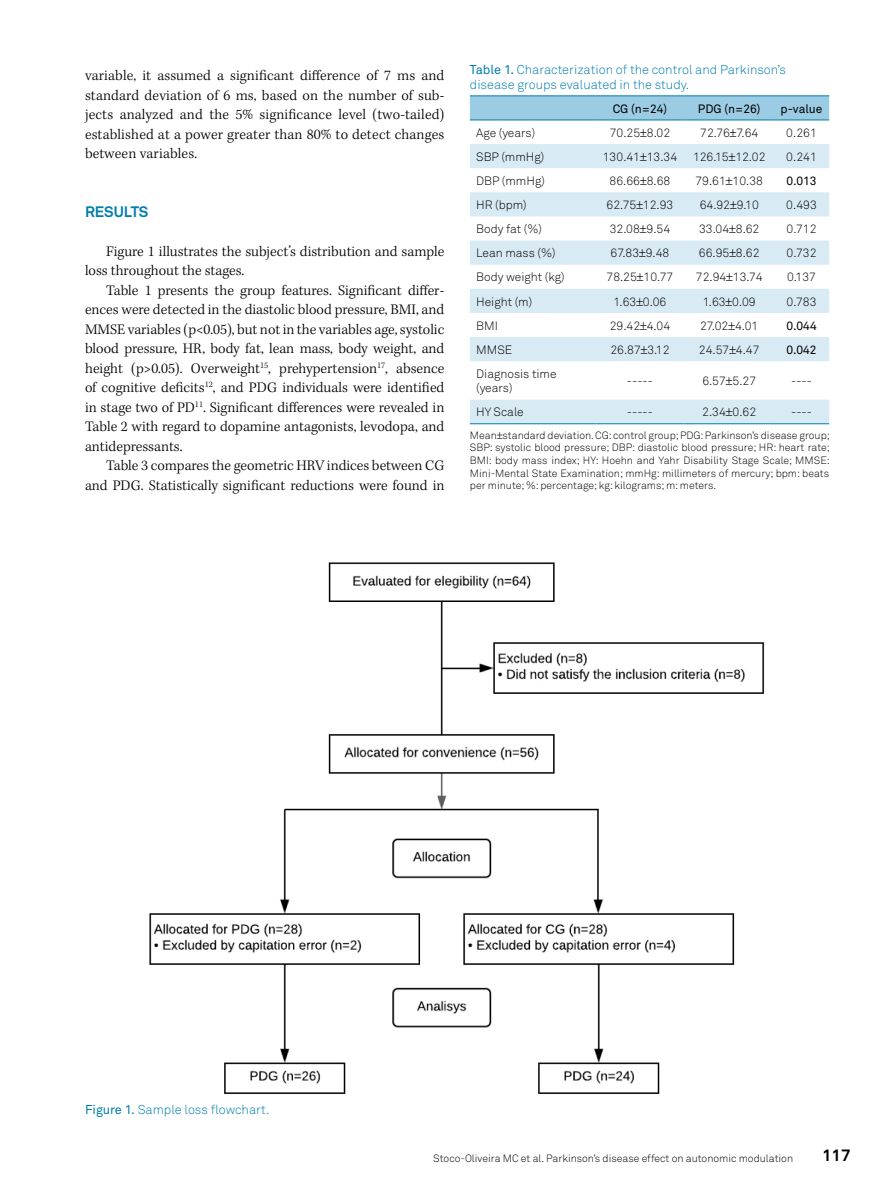
<style>
.page{position:relative;width:893px;height:1191px;background:#fff}
.page>*{position:absolute;margin:0;border:0;box-sizing:border-box;transform-origin:0 0}
.t1{font:700 16.5px "Akkurat Pro";color:#000}
.t2{font:300 15px/19.5px "Kepler Std";color:#000;text-align:justify}
.t3{font:700 15px "Akkurat Pro";letter-spacing:-.005em;color:#007dac}
.t4{font:12.75px/15.3px "Akkurat Light Pro";color:#007dac}
.t5{font:12px/14.4px "Akkurat Light Pro";color:#000}
.t6{font:12px "Akkurat Pro";color:#000}
.t7{font:10.5px/12.6px "Akkurat Light Pro";color:#000;text-align:justify}
.s1{font-family:"Akkurat Pro"}
</style>
<div class="page">
<img style="left:149px;top:562px;width:616px;height:532px">
<svg style="left:470px;top:96px;width:359px;height:24px"></svg>
<svg style="left:470px;top:144px;width:359px;height:279px;fill:#dbebf4"></svg>
<hr style="left:470px;top:95px;width:125px;height:1px;background:#007dac">
<hr style="left:595px;top:95px;width:90px;height:1px;background:#007dac">
<hr style="left:685px;top:95px;width:89px;height:1px;background:#007dac">
<hr style="left:774px;top:95px;width:55px;height:1px;background:#007dac">
<hr style="left:470px;top:120px;width:125px;height:1px;background:#007dac">
<hr style="left:595px;top:120px;width:90px;height:1px;background:#007dac">
<hr style="left:685px;top:120px;width:89px;height:1px;background:#007dac">
<hr style="left:774px;top:120px;width:55px;height:1px;background:#007dac">
<hr style="left:470px;top:423px;width:125px;height:1px;background:#007dac">
<hr style="left:595px;top:423px;width:90px;height:1px;background:#007dac">
<hr style="left:685px;top:423px;width:89px;height:1px;background:#007dac">
<hr style="left:774px;top:423px;width:55px;height:1px;background:#007dac">
<svg style="left:640px;top:153px;width:7px;height:8px"></svg>
<svg style="left:729px;top:153px;width:6px;height:8px"></svg>
<svg style="left:640px;top:177px;width:7px;height:8px"></svg>
<svg style="left:726px;top:177px;width:6px;height:8px"></svg>
<svg style="left:636px;top:201px;width:7px;height:8px"></svg>
<svg style="left:730px;top:201px;width:7px;height:8px"></svg>
<svg style="left:640px;top:225px;width:6px;height:8px"></svg>
<svg style="left:729px;top:225px;width:7px;height:8px"></svg>
<svg style="left:639px;top:249px;width:7px;height:8px"></svg>
<svg style="left:729px;top:249px;width:7px;height:8px"></svg>
<svg style="left:637px;top:274px;width:6px;height:7px"></svg>
<svg style="left:726px;top:274px;width:7px;height:7px"></svg>
<svg style="left:636px;top:298px;width:7px;height:7px"></svg>
<svg style="left:726px;top:298px;width:6px;height:7px"></svg>
<svg style="left:640px;top:322px;width:7px;height:8px"></svg>
<svg style="left:728px;top:322px;width:7px;height:8px"></svg>
<svg style="left:641px;top:346px;width:6px;height:8px"></svg>
<svg style="left:729px;top:346px;width:7px;height:8px"></svg>
<svg style="left:726px;top:377px;width:6px;height:8px"></svg>
<svg style="left:726px;top:409px;width:6px;height:7px"></svg>
<p class="t2" style="left:85px;top:67px;width:361px">variable, it assumed a significant difference of 7 ms and standard deviation of 6 ms, based on the number of sub&shy;jects analyzed and the 5% significance level (two-tailed) established at a power greater than 80% to detect changes between variables.</p>
<p class="t3" style="left:85px;top:202px;width:65px">RESULTS</p>
<p class="t2" style="left:85px;top:242px;width:361px;text-indent:21px">Figure 1 illustrates the subject’s distribution and sample loss throughout the stages.</p>
<p class="t2" style="left:85px;top:281px;width:361px;text-indent:21px">Table 1 presents the group features. Significant differ&shy;ences were detected in the diastolic blood pressure, BMI, and MMSE variables (p&lt;0.05), but not in the variables age, systolic blood pressure, HR, body fat, lean mass, body weight, and height (p&gt;0.05). Overweight<sup>15</sup>, prehypertension<sup>17</sup>, absence of cognitive deficits<sup>12</sup>, and PDG individuals were identified in stage two of PD<sup>11</sup>. Significant differences were revealed in Table 2 with regard to dopamine antagonists, levodopa, and antidepressants.</p>
<p class="t2" style="left:85px;top:457px;width:361px;text-align:right">Table 3 compares the geometric HRV indices between CG and PDG. Statistically significant reductions were found in</p>
<p class="t4" style="left:470px;top:62px;width:318px"><span class="s1">Table 1.</span> Characterization of the control and Parkinson’s disease groups evaluated in the study.</p>
<p class="t6" style="left:613px;top:101px;width:56px">CG (n=24)</p>
<p class="t6" style="left:698px;top:101px;width:64px">PDG (n=26)</p>
<p class="t6" style="left:781px;top:101px;width:43px">p-value</p>
<p class="t5" style="left:476px;top:126px;width:60px">Age (years)</p>
<p class="t5" style="left:610px;top:126px;width:62px">70.25 8.02</p>
<p class="t5" style="left:700px;top:126px;width:60px">72.76 7.64</p>
<p class="t5" style="left:786px;top:126px;width:32px">0.261</p>
<p class="t5" style="left:476px;top:150px;width:70px">SBP (mmHg)</p>
<p class="t5" style="left:603px;top:150px;width:76px">130.41 13.34</p>
<p class="t5" style="left:693px;top:150px;width:74px">126.15 12.02</p>
<p class="t5" style="left:786px;top:150px;width:32px">0.241</p>
<p class="t5" style="left:476px;top:174px;width:70px">DBP (mmHg)</p>
<p class="t5" style="left:610px;top:174px;width:62px">86.66 8.68</p>
<p class="t5" style="left:695px;top:174px;width:69px">79.61 10.38</p>
<p class="t6" style="left:786px;top:174px;width:32px">0.013</p>
<p class="t5" style="left:476px;top:198px;width:52px">HR (bpm)</p>
<p class="t5" style="left:607px;top:198px;width:68px">62.75 12.93</p>
<p class="t5" style="left:700px;top:198px;width:61px">64.92 9.10</p>
<p class="t5" style="left:786px;top:198px;width:32px">0.493</p>
<p class="t5" style="left:476px;top:222px;width:67px">Body fat (%)</p>
<p class="t5" style="left:610px;top:222px;width:62px">32.08 9.54</p>
<p class="t5" style="left:699px;top:222px;width:62px">33.04 8.62</p>
<p class="t5" style="left:787px;top:222px;width:31px">0.712</p>
<p class="t5" style="left:476px;top:246px;width:81px">Lean mass (%)</p>
<p class="t5" style="left:611px;top:246px;width:60px">67.83 9.48</p>
<p class="t5" style="left:699px;top:246px;width:62px">66.95 8.62</p>
<p class="t5" style="left:787px;top:246px;width:31px">0.732</p>
<p class="t5" style="left:476px;top:270px;width:90px">Body weight (kg)</p>
<p class="t5" style="left:606px;top:270px;width:68px">78.25 10.77</p>
<p class="t5" style="left:696px;top:270px;width:68px">72.94 13.74</p>
<p class="t5" style="left:787px;top:270px;width:31px">0.137</p>
<p class="t5" style="left:476px;top:294px;width:58px">Height (m)</p>
<p class="t5" style="left:613px;top:294px;width:54px">1.63 0.06</p>
<p class="t5" style="left:703px;top:294px;width:54px">1.63 0.09</p>
<p class="t5" style="left:787px;top:294px;width:31px">0.783</p>
<p class="t5" style="left:476px;top:318px;width:23px">BMI</p>
<p class="t5" style="left:610px;top:318px;width:62px">29.42 4.04</p>
<p class="t5" style="left:700px;top:318px;width:60px">27.02 4.01</p>
<p class="t6" style="left:786px;top:318px;width:32px">0.044</p>
<p class="t5" style="left:476px;top:342px;width:38px">MMSE</p>
<p class="t5" style="left:610px;top:342px;width:61px">26.87 3.12</p>
<p class="t5" style="left:699px;top:342px;width:62px">24.57 4.47</p>
<p class="t6" style="left:786px;top:342px;width:32px">0.042</p>
<p class="t5" style="left:476px;top:367px;width:82px">Diagnosis time (years)</p>
<p class="t5" style="left:627px;top:374px;width:27px">-----</p>
<p class="t5" style="left:702px;top:374px;width:55px">6.57 5.27</p>
<p class="t5" style="left:791px;top:374px;width:22px">----</p>
<p class="t5" style="left:476px;top:405px;width:49px">HY Scale</p>
<p class="t5" style="left:627px;top:405px;width:27px">-----</p>
<p class="t5" style="left:702px;top:405px;width:55px">2.34 0.62</p>
<p class="t5" style="left:791px;top:405px;width:22px">----</p>
<p class="t7" style="left:470px;top:429px;width:361px">Mean standard deviation. CG: control group; PDG: Parkinson’s disease group; SBP: systolic blood pressure; DBP: diastolic blood pressure; HR: heart rate; BMI: body mass index; HY: Hoehn and Yahr Disability Stage Scale; MMSE:<br>Mini-Mental State Examination; mmHg: millimeters of mercury; bpm: beats per minute; %: percentage; kg: kilograms; m: meters.</p>
<p class="t4" style="left:85px;top:1102px;width:186px"><span class="s1">Figure 1.</span> Sample loss flowchart.</p>
<p class="t7" style="left:433px;top:1151px;width:361px">Stoco-Oliveira MC et al. Parkinson’s disease effect on autonomic modulation</p>
<p class="t1" style="left:822px;top:1145px;width:30px">117</p>
</div>
